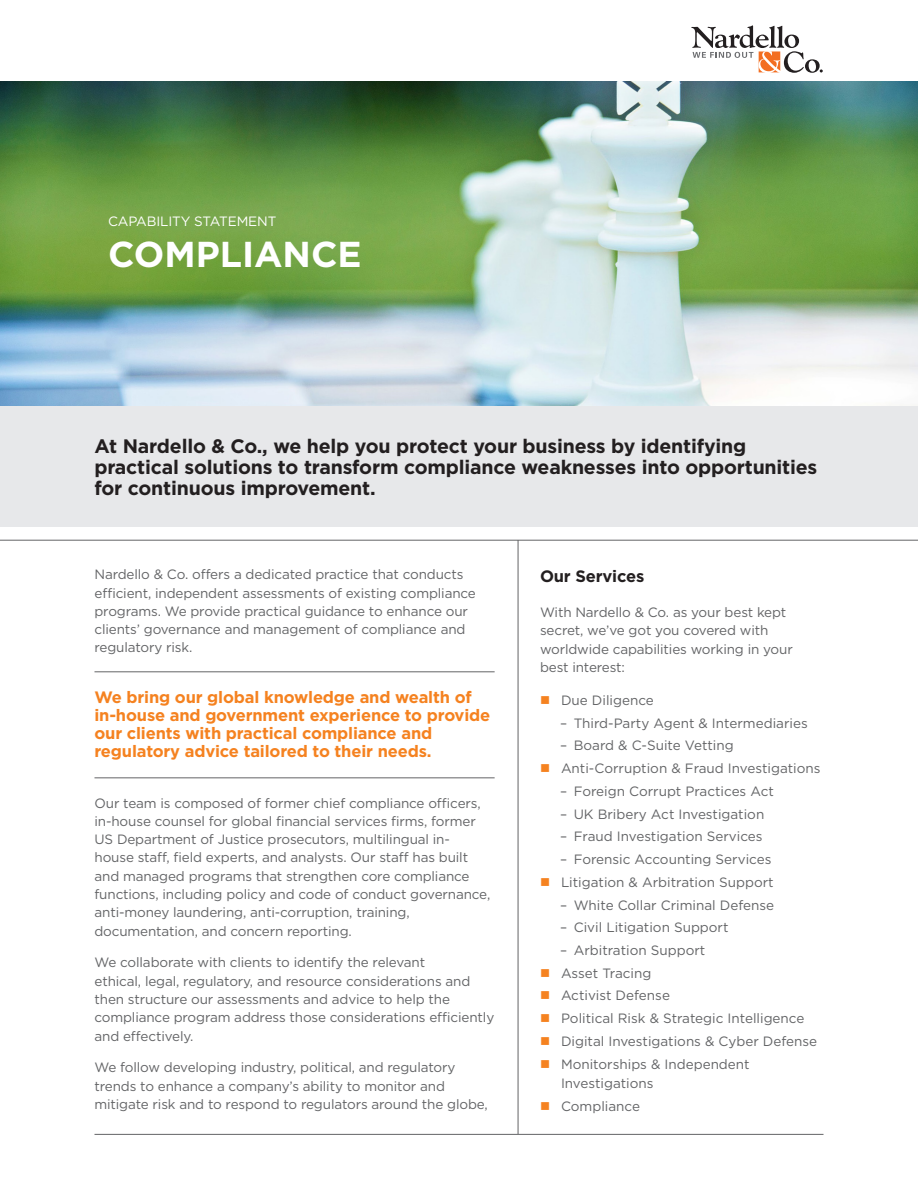
<style>
.page{position:relative;width:918px;height:1188px;background:#fff}
.page>*{position:absolute;margin:0;border:0;box-sizing:border-box;transform-origin:0 0}
.t1{font:700 36px "Gotham";color:#fff}
.NEW_Subtitle_Text{font:700 19.5px/21px "Gotham";letter-spacing:-.01em;color:#231f20}
.Body_Style_-_Gotham{font:700 16.5px/18.3px "Gotham";letter-spacing:-.01em;color:#f58220}
.t2{font:700 16.5px "Gotham";letter-spacing:-.01em;color:#231f20}
.Body_Style_-_Gotham-2{font:13.5px/18.3px "Gotham";letter-spacing:-.01em;color:#636466}
.Capability_Statemen{font:13.5px "Gotham";letter-spacing:-.01em;color:#fff}
</style>
<div class="page">
<div style="left:0;top:406px;width:918px;height:121px;background:#e7e8ea"></div>
<svg style="left:691px;top:25px;width:132px;height:48px"></svg>
<hr style="left:0;top:540px;width:918px;height:1px;background:#636466">
<hr style="left:518px;top:540px;width:1px;height:594px;background:#636466">
<hr style="left:94px;top:1134px;width:730px;height:1px;background:#636466">
<img style="left:0;top:81px;width:918px;height:325px">
<hr style="left:94px;top:672px;width:401px;height:1px;background:#636466">
<hr style="left:94px;top:778px;width:401px;height:1px;background:#636466">
<p class="Capability_Statemen" style="left:108px;top:212px;width:170px">CAPABILITY STATEMENT</p>
<p class="t1" style="left:108px;top:231px;width:255px">COMPLIANCE</p>
<p class="NEW_Subtitle_Text" style="left:94px;top:436px;width:724px">At Nardello &amp; Co., we help you protect your business by identifying practical solutions to transform compliance weaknesses into opportunities for continuous improvement.</p>
<p class="Body_Style_-_Gotham-2" style="left:94px;top:565px;width:383px">Nardello &amp; Co. offers a dedicated practice that conducts efficient, independent assessments of existing compliance programs. We provide practical guidance to enhance our clients’ governance and management of compliance and regulatory risk.</p>
<p class="Body_Style_-_Gotham" style="left:94px;top:688px;width:397px">We bring our global knowledge and wealth of in-house and government experience to provide our clients with practical compliance and regulatory advice tailored to their needs.</p>
<p class="Body_Style_-_Gotham-2" style="left:94px;top:793px;width:397px">Our team is composed of former chief compliance officers, in-house counsel for global financial services firms, former US Department of Justice prosecutors, multilingual in&shy;house staff, field experts, and analysts. Our staff has built and managed programs that strengthen core compliance functions, including policy and code of conduct governance, anti-money laundering, anti-corruption, training, documentation, and concern reporting.</p>
<p class="Body_Style_-_Gotham-2" style="left:94px;top:953px;width:401px">We collaborate with clients to identify the relevant<br>ethical, legal, regulatory, and resource considerations and then structure our assessments and advice to help the compliance program address those considerations efficiently and effectively.</p>
<p class="Body_Style_-_Gotham-2" style="left:94px;top:1058px;width:395px">We follow developing industry, political, and regulatory trends to enhance a company’s ability to monitor and mitigate risk and to respond to regulators around the globe,</p>
<p class="t2" style="left:540px;top:565px;width:106px">Our Services</p>
<p class="Body_Style_-_Gotham-2" style="left:540px;top:603px;width:254px">With Nardello &amp; Co. as your best kept secret, we’ve got you covered with worldwide capabilities working in your best interest:</p>
<p class="Body_Style_-_Gotham-2" style="left:561px;top:691px;width:94px">Due Diligence</p>
<p class="Body_Style_-_Gotham-2" style="left:560px;top:713px;width:249px">– Third-Party Agent &amp; Intermediaries</p>
<p class="Body_Style_-_Gotham-2" style="left:560px;top:734px;width:262px;line-height:22.8px">– Board &amp; C-Suite Vetting<br>Anti-Corruption &amp; Fraud Investigations</p>
<p class="Body_Style_-_Gotham-2" style="left:560px;top:782px;width:215px">– Foreign Corrupt Practices Act</p>
<p class="Body_Style_-_Gotham-2" style="left:560px;top:804px;width:206px">– UK Bribery Act Investigation</p>
<p class="Body_Style_-_Gotham-2" style="left:560px;top:827px;width:204px">– Fraud Investigation Services</p>
<p class="Body_Style_-_Gotham-2" style="left:560px;top:848px;width:215px;line-height:22.8px">– Forensic Accounting Services<br>Litigation &amp; Arbitration Support</p>
<p class="Body_Style_-_Gotham-2" style="left:560px;top:895px;width:216px">– White Collar Criminal Defense</p>
<p class="Body_Style_-_Gotham-2" style="left:560px;top:918px;width:170px">– Civil Litigation Support</p>
<p class="Body_Style_-_Gotham-2" style="left:560px;top:939px;width:259px;line-height:22.8px">– Arbitration Support<br>Asset Tracing<br>Activist Defense<br>Political Risk &amp; Strategic Intelligence<br>Digital Investigations &amp; Cyber Defense<br>Monitorships &amp; Independent</p>
<p class="Body_Style_-_Gotham-2" style="left:561px;top:1072px;width:94px;line-height:22.8px">Investigations<br>Compliance</p>
</div>
